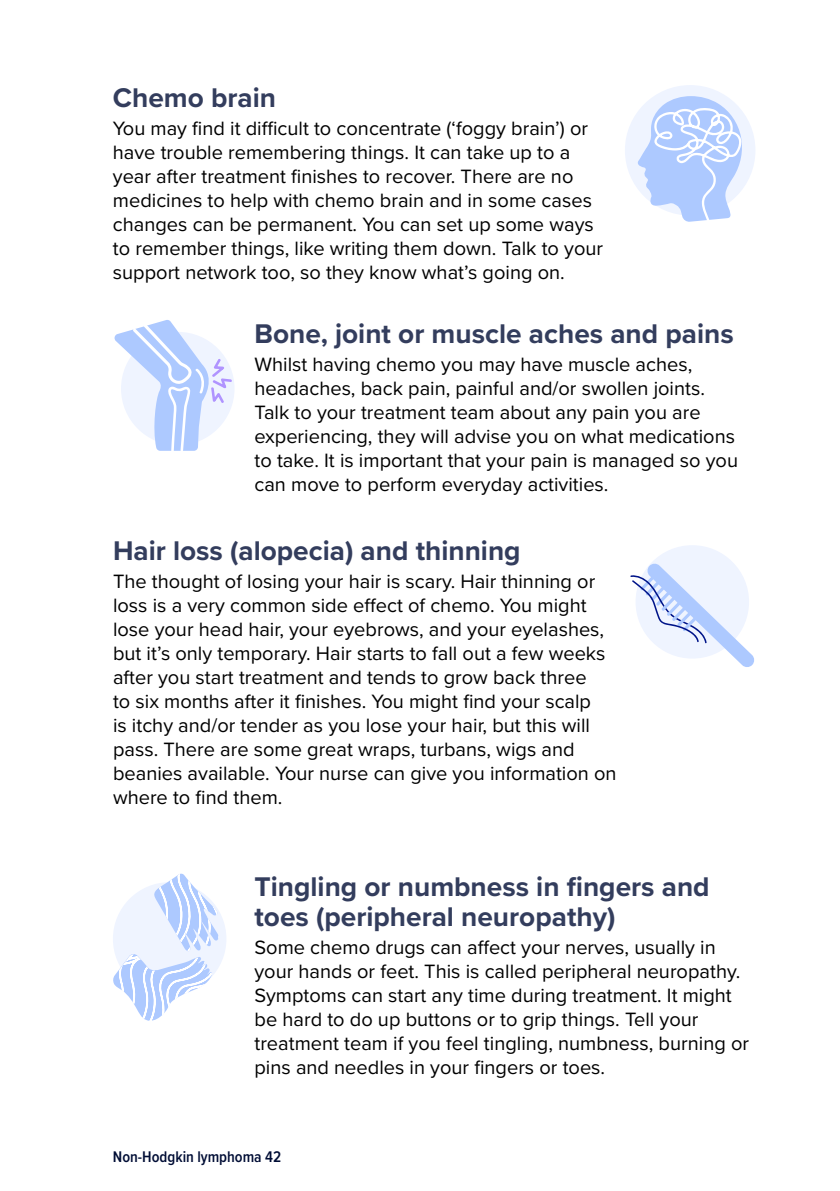
<style>
.page{position:relative;width:840px;height:1191px;background:#fff}
.page>*{position:absolute;margin:0;border:0;box-sizing:border-box;transform-origin:0 0}
.t1{font:700 28px/30px "Proxima Nova";color:#333d5d}
.t2{font:20px/24px "Proxima Nova";color:#000}
.t3{font:600 16px "Proxima Nova Cond";color:#000d35}
</style>
<div class="page">
<div style="left:624px;top:85px;width:131px;height:130px;background:#eff4ff;border-radius:50%"></div>
<svg style="left:637px;top:96px;width:106px;height:126px"></svg>
<svg style="left:114px;top:320px;width:118px;height:131px"></svg>
<div style="left:635px;top:545px;width:113px;height:113px;background:#eff4ff;border-radius:50%"></div>
<svg style="left:630px;top:563px;width:124px;height:104px"></svg>
<div style="left:113px;top:882px;width:113px;height:113px;background:#eff4ff;border-radius:50%"></div>
<svg style="left:113px;top:873px;width:106px;height:148px"></svg>
<h1 class="t1" style="left:113px;top:82px;width:165px">Chemo brain</h1>
<p class="t2" style="left:113px;top:116px;width:491px">You may find it difficult to concentrate (‘foggy brain’) or have trouble remembering things. It can take up to a year after treatment finishes to recover. There are no medicines to help with chemo brain and in some cases changes can be permanent. You can set up some ways to remember things, like writing them down. Talk to your support network too, so they know what’s going on.</p>
<h1 class="t1" style="left:254px;top:318px;width:480px">Bone, joint or muscle aches and pains</h1>
<p class="t2" style="left:254px;top:351px;width:485px">Whilst having chemo you may have muscle aches, headaches, back pain, painful and/or swollen joints.<br>Talk to your treatment team about any pain you are experiencing, they will advise you on what medications to take. It is important that your pain is managed so you can move to perform everyday activities.</p>
<h1 class="t1" style="left:113px;top:535px;width:409px">Hair loss (alopecia) and thinning</h1>
<p class="t2" style="left:113px;top:568px;width:505px">The thought of losing your hair is scary. Hair thinning or loss is a very common side effect of chemo. You might lose your head hair, your eyebrows, and your eyelashes, but it’s only temporary. Hair starts to fall out a few weeks after you start treatment and tends to grow back three<br>to six months after it finishes. You might find your scalp<br>is itchy and/or tender as you lose your hair, but this will pass. There are some great wraps, turbans, wigs and beanies available. Your nurse can give you information on where to find them.</p>
<h1 class="t1" style="left:254px;top:871px;width:456px">Tingling or numbness in fingers and toes (peripheral neuropathy)</h1>
<p class="t2" style="left:254px;top:934px;width:496px">Some chemo drugs can affect your nerves, usually in your hands or feet. This is called peripheral neuropathy.<br>Symptoms can start any time during treatment. It might be hard to do up buttons or to grip things. Tell your treatment team if you feel tingling, numbness, burning or pins and needles in your fingers or toes.</p>
<p class="t3" style="left:113px;top:1144px;width:170px">Non-Hodgkin lymphoma 42</p>
</div>
